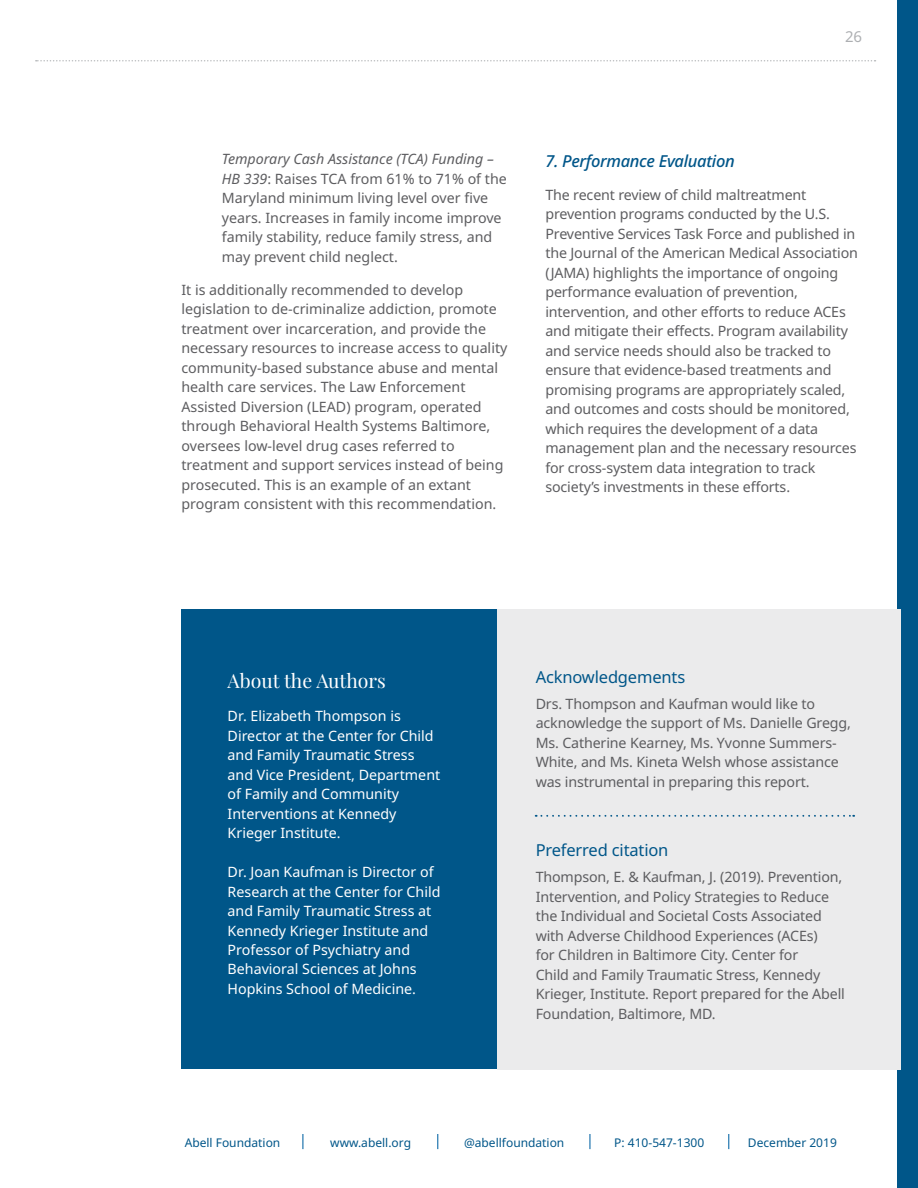
<style>
.page{position:relative;width:918px;height:1188px;background:#fff}
.page>*{position:absolute;margin:0;border:0;box-sizing:border-box;transform-origin:0 0}
.t1{font:19.5px "Playfair Display";color:#fff}
.t2{font:16.5px "Noto Sans";letter-spacing:-.01em;color:#005689}
.t3{font:italic 500 16.5px "Noto Sans";letter-spacing:-.02em;color:#005689}
.t4{font:15px "Noto Sans";color:#adafb2}
.t5{font:14.25px/19.5px "Noto Sans";letter-spacing:-.01em;color:#5d5d60}
.t6{font:14.25px/19.5px "Noto Sans";color:#fff}
.t7{font:12px "Noto Sans";color:#005689}
.s1{font-style:italic}
</style>
<div class="page">
<svg style="left:302px;top:1134px;width:1px;height:15px"></svg>
<svg style="left:437px;top:1134px;width:1px;height:15px"></svg>
<svg style="left:589px;top:1134px;width:1px;height:15px"></svg>
<svg style="left:728px;top:1134px;width:1px;height:15px"></svg>
<svg style="left:36px;top:60px;width:840px;height:2px"></svg>
<div style="left:897px;top:0;width:21px;height:1188px;background:#005689"></div>
<div style="left:497px;top:609px;width:404px;height:461px;background:#ebebec"></div>
<div style="left:181px;top:609px;width:316px;height:460px;background:#005689"></div>
<svg style="left:536px;top:815px;width:318px;height:2px"></svg>
<p class="t4" style="left:845px;top:26px;width:19px">26</p>
<p class="t5" style="left:222px;top:150px;width:286px"><span class="s1">Temporary Cash Assistance (TCA) Funding – HB 339</span>: Raises TCA from 61% to 71% of the Maryland minimum living level over five years. Increases in family income improve family stability, reduce family stress, and may prevent child neglect.</p>
<p class="t5" style="left:181px;top:280px;width:327px">It is additionally recommended to develop legislation to de-criminalize addiction, promote treatment over incarceration, and provide the necessary resources to increase access to quality community-based substance abuse and mental health care services. The Law Enforcement Assisted Diversion (LEAD) program, operated through Behavioral Health Systems Baltimore, oversees low-level drug cases referred to treatment and support services instead of being prosecuted. This is an example of an extant program consistent with this recommendation.</p>
<p class="t3" style="left:545px;top:149px;width:191px">7. Performance Evaluation</p>
<p class="t5" style="left:545px;top:185px;width:314px">The recent review of child maltreatment prevention programs conducted by the U.S.<br>Preventive Services Task Force and published in the Journal of the American Medical Association (JAMA) highlights the importance of ongoing performance evaluation of prevention, intervention, and other efforts to reduce ACEs and mitigate their effects. Program availability and service needs should also be tracked to ensure that evidence-based treatments and promising programs are appropriately scaled, and outcomes and costs should be monitored, which requires the development of a data management plan and the necessary resources for cross-system data integration to track society’s investments in these efforts.</p>
<h1 class="t1" style="left:228px;top:669px;width:160px">About the Authors</h1>
<p class="t6" style="left:228px;top:706px;width:214px">Dr. Elizabeth Thompson is<br>Director at the Center for Child and Family Traumatic Stress and Vice President, Department of Family and Community<br>Interventions at Kennedy<br>Krieger Institute.</p>
<p class="t6" style="left:228px;top:862px;width:214px">Dr. Joan Kaufman is Director of<br>Research at the Center for Child and Family Traumatic Stress at<br>Kennedy Krieger Institute and<br>Professor of Psychiatry and<br>Behavioral Sciences at Johns<br>Hopkins School of Medicine.</p>
<p class="t2" style="left:536px;top:665px;width:151px">Acknowledgements</p>
<p class="t5" style="left:536px;top:694px;width:317px">Drs. Thompson and Kaufman would like to acknowledge the support of Ms. Danielle Gregg, Ms. Catherine Kearney, Ms. Yvonne Summers-White, and Ms. Kineta Welsh whose assistance was instrumental in preparing this report.</p>
<p class="t2" style="left:536px;top:839px;width:134px">Preferred citation</p>
<p class="t5" style="left:536px;top:868px;width:311px">Thompson, E. &amp; Kaufman, J. (2019). Prevention, Intervention, and Policy Strategies to Reduce the Individual and Societal Costs Associated with Adverse Childhood Experiences (ACEs)<br>for Children in Baltimore City. Center for<br>Child and Family Traumatic Stress, Kennedy Krieger, Institute. Report prepared for the Abell Foundation, Baltimore, MD.</p>
<p class="t7" style="left:185px;top:1134px;width:97px">Abell Foundation</p>
<p class="t7" style="left:330px;top:1134px;width:82px">www.abell.org</p>
<p class="t7" style="left:464px;top:1134px;width:102px">@abellfoundation</p>
<p class="t7" style="left:614px;top:1134px;width:91px">P: 410-547-1300</p>
<p class="t7" style="left:748px;top:1134px;width:90px">December 2019</p>
</div>
